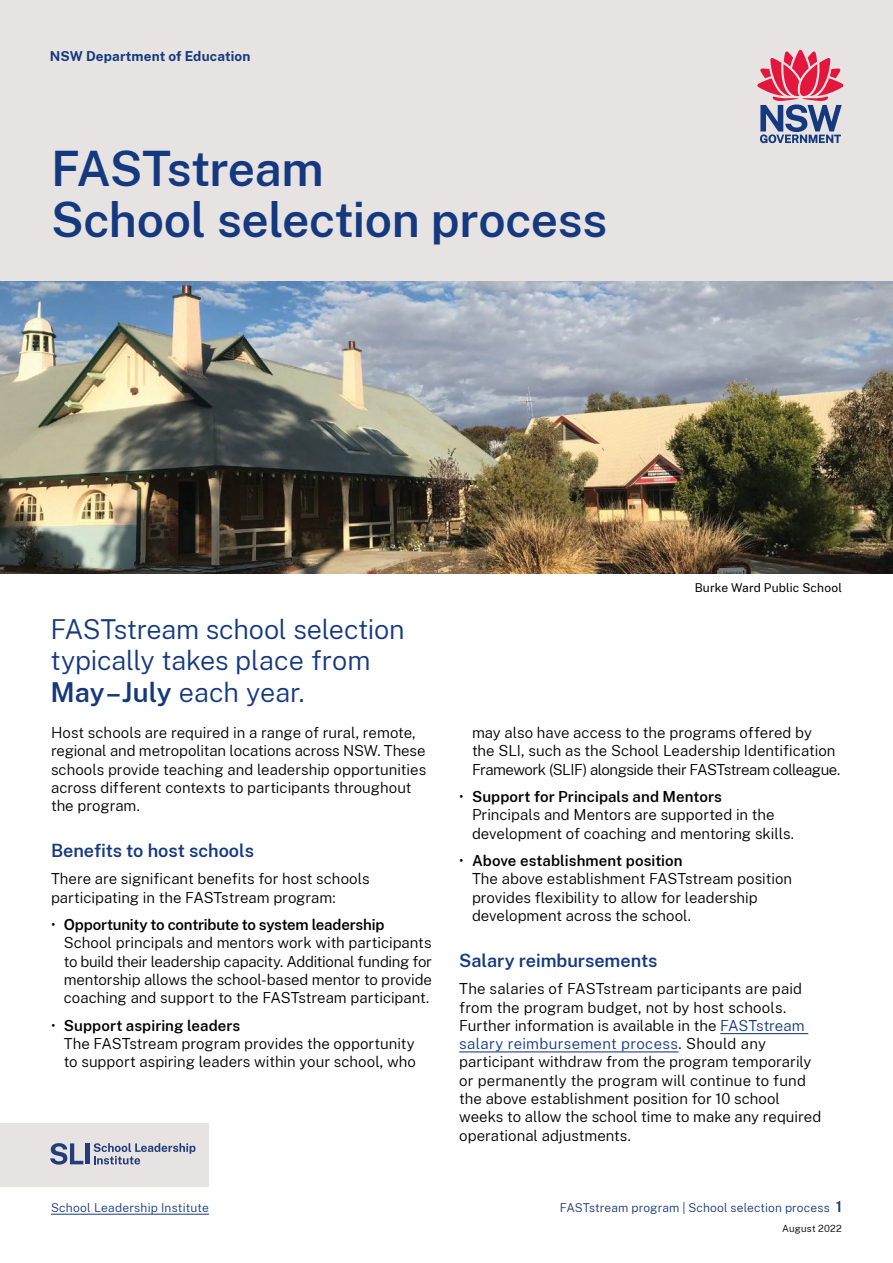
<style>
.page{position:relative;width:893px;height:1263px;background:#fff}
.page>*{position:absolute;margin:0;border:0;box-sizing:border-box;transform-origin:0 0}
._01_Heading_Semibold{font:600 48px "Public Sans";letter-spacing:-.01em;color:#15397f}
._02_Heading_Light_18{font:300 27px/31.5px "Public Sans";letter-spacing:-.01em;color:#15397f}
._04_Heading_SemiBold{font:600 18px "Public Sans";letter-spacing:-.005em;color:#15397f}
._07_Body_Light_BULLE{font:300 15px/18.3px "Public Sans";letter-spacing:-.005em;color:#000}
._06_Body_Light_10_12{font:300 15px/18.3px "Public Sans";color:#000}
.t1{font:700 13.5px "Public Sans";letter-spacing:.01em;color:#15397f}
.t2{font:300 12px "Public Sans";letter-spacing:.015em;color:#15397f}
._09_Detail_caption_a{font:12px "Public Sans";letter-spacing:.015em;color:#000}
._10_Footnotes_Light{font:300 9.75px "Public Sans";letter-spacing:.015em;color:#000}
.s1{font-weight:600}
.s2{color:#15397f}
.s3{font-weight:600;font-size:15px}
</style>
<div class="page">
<hr style="left:720px;top:1033px;width:88px;height:1px;background:#15397f">
<hr style="left:459px;top:1051px;width:220px;height:1px;background:#15397f">
<hr style="left:51px;top:1214px;width:158px;height:1px;background:#15397f">
<img style="left:0;top:280px;width:893px;height:293px">
<div style="left:0;top:0;width:893px;height:280px;background:#e7e3e2"></div>
<svg style="left:757px;top:50px;width:86px;height:93px"></svg>
<div style="left:0;top:1122px;width:51px;height:64px;background:#e7e3e2"></div>
<div style="left:38px;top:1122px;width:170px;height:64px;background:#e7e3e2"></div>
<svg style="left:94px;top:1143px;width:101px;height:21px"></svg>
<svg style="left:50px;top:1143px;width:33px;height:22px"></svg>
<div style="left:85px;top:1143px;width:5px;height:21px;background:#233d7c"></div>
<p class="t1" style="left:50px;top:46px;width:202px">NSW Department of Education</p>
<p class="_01_Heading_Semibold" style="left:51px;top:134px;width:274px">FASTstream</p>
<p class="_01_Heading_Semibold" style="left:51px;top:185px;width:558px">School selection process</p>
<p class="_02_Heading_Light_18" style="left:50px;top:612px;width:356px">FASTstream school selection typically takes place from<br><span class="s1">May–July</span> each year.</p>
<p class="_09_Detail_caption_a" style="left:695px;top:579px;width:149px">Burke Ward Public School</p>
<p class="_06_Body_Light_10_12" style="left:51px;top:723px;width:377px">Host schools are required in a range of rural, remote, regional and metropolitan locations across NSW. These schools provide teaching and leadership opportunities across different contexts to participants throughout the program.</p>
<p class="_04_Heading_SemiBold" style="left:51px;top:837px;width:204px">Benefits to host schools</p>
<p class="_06_Body_Light_10_12" style="left:51px;top:869px;width:320px">There are significant benefits for host schools participating in the FASTstream program:</p>
<p class="_07_Body_Light_BULLE" style="left:64px;top:915px;width:370px;text-indent:-13px">• <span class="s1">Opportunity to contribute to system leadership </span>School principals and mentors work with participants to build their leadership capacity. Additional funding for mentorship allows the school-based mentor to provide coaching and support to the FASTstream participant.</p>
<p class="_07_Body_Light_BULLE" style="left:64px;top:1015px;width:354px;text-indent:-13px">• <span class="s1">Support aspiring leaders<br></span>The FASTstream program provides the opportunity to support aspiring leaders within your school, who</p>
<p class="_07_Body_Light_BULLE" style="left:472px;top:723px;width:370px">may also have access to the programs offered by<br>the SLI, such as the School Leadership Identification<br>Framework (SLIF) alongside their FASTstream colleague.</p>
<p class="_07_Body_Light_BULLE" style="left:472px;top:787px;width:324px;text-indent:-13px">• <span class="s1">Support for Principals and Mentors<br></span>Principals and Mentors are supported in the development of coaching and mentoring skills.</p>
<p class="_07_Body_Light_BULLE" style="left:472px;top:851px;width:322px;text-indent:-13px">• <span class="s1">Above establishment position<br></span>The above establishment FASTstream position provides flexibility to allow for leadership development across the school.</p>
<p class="_04_Heading_SemiBold" style="left:459px;top:947px;width:200px">Salary reimbursements</p>
<p class="_06_Body_Light_10_12" style="left:459px;top:979px;width:363px">The salaries of FASTstream participants are paid from the program budget, not by host schools.<br>Further information is available in the <span class="s2">FASTstream salary reimbursement process</span>. Should any participant withdraw from the program temporarily or permanently the program will continue to fund the above establishment position for 10 school weeks to allow the school time to make any required operational adjustments.</p>
<p class="t2" style="left:51px;top:1199px;width:159px">School Leadership Institute</p>
<p class="t2" style="left:560px;top:1199px;width:284px">FASTstream program | School selection process <span class="s3">1</span></p>
<p class="_10_Footnotes_Light" style="left:782px;top:1222px;width:61px">August 2022</p>
</div>
